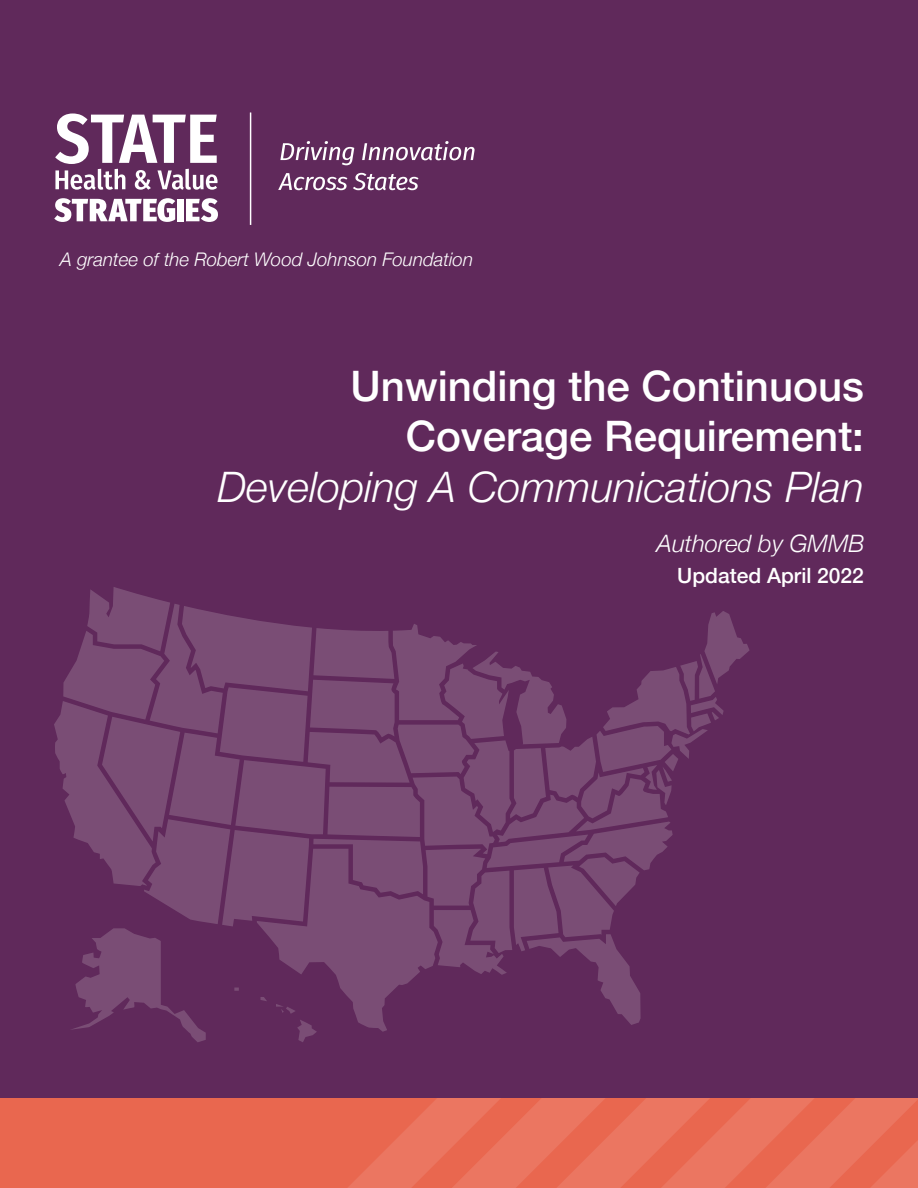
<style>
.page{position:relative;width:918px;height:1188px;background:#60295b}
.page>*{position:absolute;margin:0;border:0;box-sizing:border-box;transform-origin:0 0}
.t1{font:500 42px/50.4px "Helvetica Neue";color:#fff;text-align:right}
.t2{font:italic 300 42px "Helvetica Neue";color:#fff}
.t3{font:italic 300 24px "Helvetica Neue";color:#fff}
.t4{font:500 21px "Helvetica Neue";color:#fff}
.t5{font:italic 300 18.75px "Helvetica Neue";color:#fff}
</style>
<div class="page">
<div style="left:0;top:1098px;width:918px;height:90px;background:#e9674f"></div>
<svg style="left:348px;top:1098px;width:570px;height:90px"></svg>
<hr style="left:250px;top:113px;width:1px;height:112px;background:#fff">
<svg style="left:280px;top:141px;width:74px;height:24px"></svg>
<svg style="left:362px;top:141px;width:113px;height:19px"></svg>
<svg style="left:278px;top:173px;width:69px;height:17px"></svg>
<svg style="left:353px;top:173px;width:66px;height:17px"></svg>
<svg style="left:55px;top:113px;width:163px;height:77px"></svg>
<svg style="left:54px;top:198px;width:121px;height:24px"></svg>
<div style="left:177px;top:199px;width:7px;height:22px;background:#fff"></div>
<svg style="left:186px;top:198px;width:32px;height:24px"></svg>
<svg style="left:54px;top:587px;width:696px;height:455px;fill:#7a4d75"></svg>
<p class="t5" style="left:60px;top:244px;width:414px">A grantee of the Robert Wood Johnson Foundation</p>
<p class="t1" style="left:351px;top:357px;width:515px">Unwinding the Continuous<br>Coverage Requirement:</p>
<p class="t2" style="left:218px;top:454px;width:648px">Developing A Communications Plan</p>
<p class="t3" style="left:657px;top:524px;width:209px">Authored by GMMB</p>
<p class="t4" style="left:677px;top:559px;width:188px">Updated April 2022</p>
</div>
